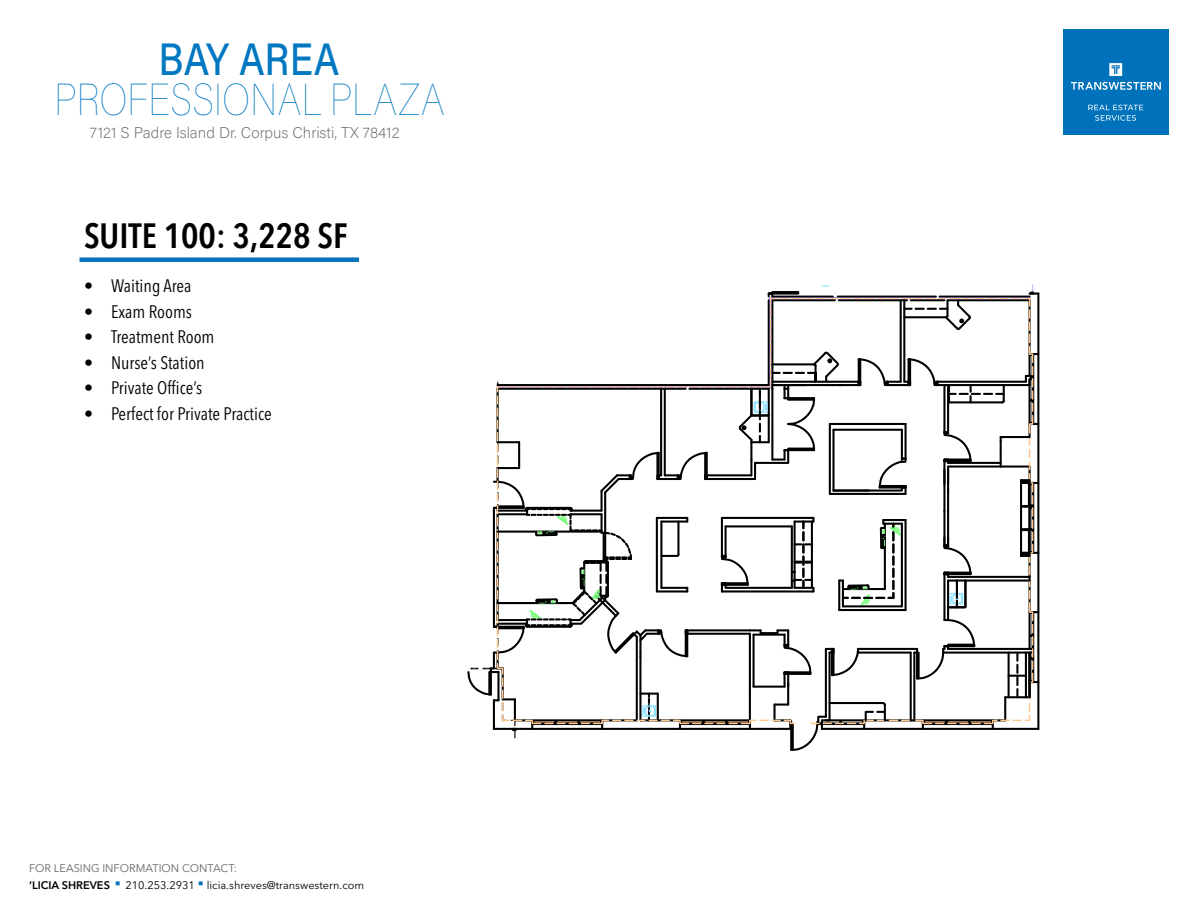
<style>
.page{position:relative;width:1188px;height:918px;background:#fff}
.page>*{position:absolute;margin:0;border:0;box-sizing:border-box;transform-origin:0 0}
.t1{font:500 45.3px "Acumin Pro";letter-spacing:.005em;color:#0077c1;scale:.85 1}
.t2{font:100 44.55px "Acumin Pro";letter-spacing:.01em;color:#0077c1;scale:.85 1}
.t3{font:600 condensed 34.8px "Avenir Next LT Pro";color:#000}
.t4{font:condensed 18px "Avenir Next LT Pro";color:#000101}
.t5{font:200 15.6px "Acumin Pro";color:#6d6e71}
.t6{font:10.95px "Avenir Next LT Pro";color:#000}
.t7{font:10.95px "Avenir Next LT Pro";color:#636466}
.s1{font-weight:600}
.s2{font-family:"Arial";font-size:17.1px;color:#0072bc}
</style>
<div class="page">
<div style="left:1063px;top:30px;width:106px;height:105px;background:#0072bc"></div>
<svg style="left:1088px;top:105px;width:55px;height:16px"></svg>
<svg style="left:1109px;top:63px;width:13px;height:13px"></svg>
<svg style="left:1071px;top:82px;width:90px;height:8px"></svg>
<div style="left:80px;top:257px;width:279px;height:5px;background:#0072bc"></div>
<hr style="left:1037px;top:294px;width:2px;height:435px;background:#000">
<svg style="left:467px;top:284px;width:571px;height:467px"></svg>
<h1 class="t1" style="left:159px;top:28px;width:214px">BAY AREA</h1>
<h2 class="t2" style="left:55px;top:69px;width:461px">PROFESSIONAL PLAZA</h2>
<p class="t5" style="left:90px;top:122px;width:311px">7121 S Padre Island Dr. Corpus Christi, TX 78412</p>
<h3 class="t3" style="left:84px;top:214px;width:265px">SUITE 100: 3,228 SF</h3>
<p class="t4" style="left:84px;top:275px;width:109px">• Waiting Area</p>
<p class="t4" style="left:84px;top:301px;width:110px">• Exam Rooms</p>
<p class="t4" style="left:84px;top:326px;width:132px">• Treatment Room</p>
<p class="t4" style="left:84px;top:352px;width:122px">• Nurse’s Station</p>
<p class="t4" style="left:84px;top:377px;width:120px">• Private Office’s</p>
<p class="t4" style="left:84px;top:403px;width:189px">• Perfect for Private Practice</p>
<p class="t7" style="left:29px;top:862px;width:210px">FOR LEASING INFORMATION CONTACT:</p>
<p class="t6" style="left:29px;top:879px;width:337px"><span class="s1">‘LICIA SHREVES</span> <span class="s2">▪</span> 210.253.2931 <span class="s2">▪</span> licia.shreves@transwestern.com</p>
</div>
